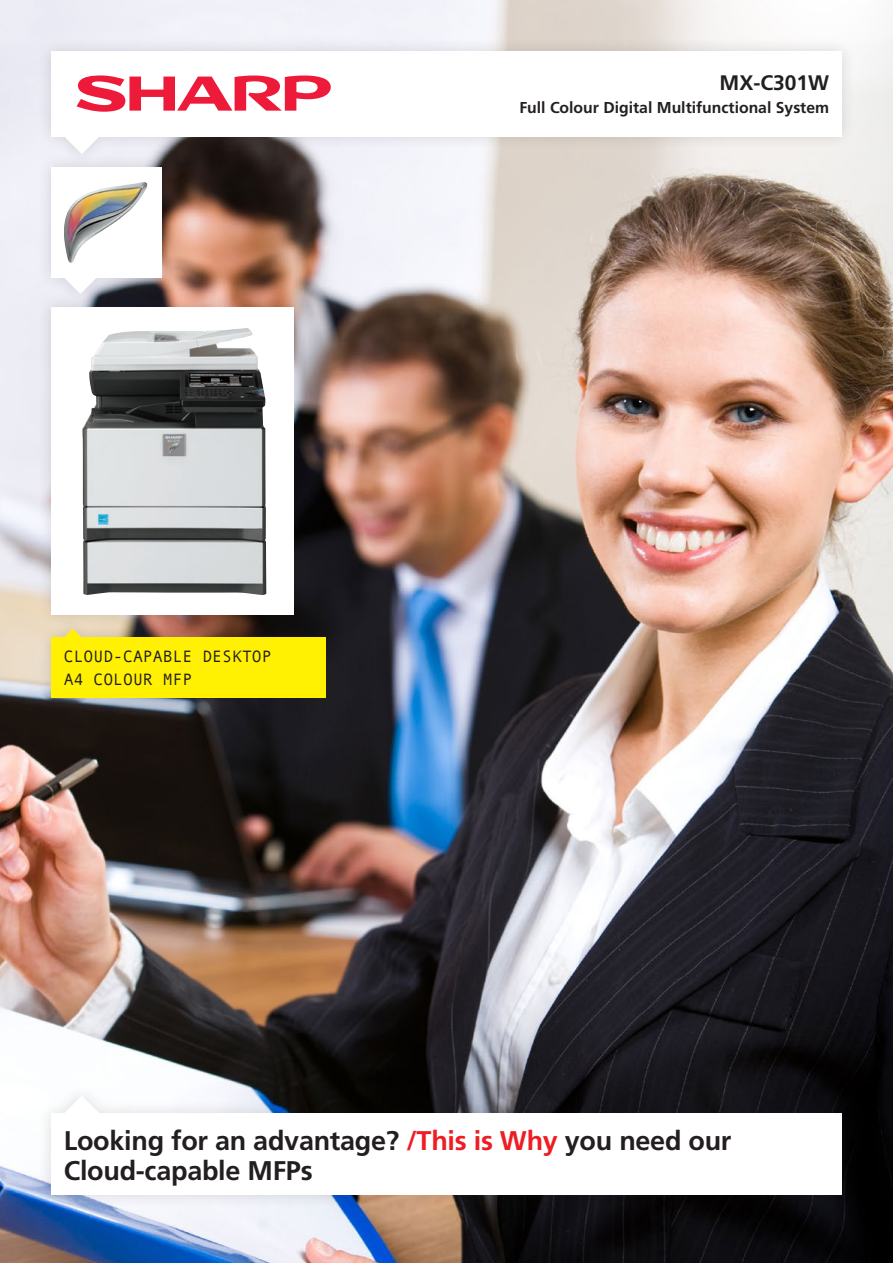
<style>
.page{position:relative;width:893px;height:1263px;background:#fff}
.page>*{position:absolute;margin:0;border:0;box-sizing:border-box;transform-origin:0 0}
.t1{font:700 27px/30px "Frutiger";letter-spacing:-.01em;color:#231f20}
.Product_Sub{font:700 21px "Frutiger";color:#231f20}
.t2{font:16.5px "Andale Mono";color:#231f20}
.Product_Sub-2{font:700 15.75px "Frutiger";color:#231f20}
.s1{color:#ee1d23}
</style>
<div class="page">
<img style="left:0;top:0;width:893px;height:1263px">
<div style="left:37px;top:616px;width:303px;height:96px;background:#231f20;opacity:.15"></div>
<div style="left:51px;top:638px;width:275px;height:60px;background:#fff101"></div>
<svg style="left:64px;top:629px;width:18px;height:9px"></svg>
<div style="left:37px;top:37px;width:819px;height:129px;background:#231f20;opacity:.15"></div>
<div style="left:51px;top:51px;width:791px;height:85px;background:#fff"></div>
<svg style="left:64px;top:136px;width:36px;height:17px"></svg>
<svg style="left:77px;top:75px;width:254px;height:37px"></svg>
<div style="left:37px;top:1083px;width:819px;height:126px;background:#231f20;opacity:.15"></div>
<div style="left:51px;top:1113px;width:791px;height:82px;background:#fff"></div>
<svg style="left:64px;top:1095px;width:36px;height:18px"></svg>
<div style="left:37px;top:153px;width:139px;height:153px;background:#231f20;opacity:.15"></div>
<div style="left:51px;top:167px;width:111px;height:110px;background:#fff"></div>
<svg style="left:64px;top:277px;width:33px;height:15px"></svg>
<img style="left:64px;top:182px;width:83px;height:81px">
<div style="left:37px;top:292px;width:271px;height:337px;background:#231f20;opacity:.15"></div>
<div style="left:51px;top:307px;width:242px;height:307px;background:#fff"></div>
<img style="left:82px;top:328px;width:184px;height:267px">
<p class="t2" style="left:64px;top:646px;width:209px">CLOUD-CAPABLE DESKTOP</p>
<p class="t2" style="left:64px;top:668px;width:130px">A4 COLOUR MFP</p>
<p class="Product_Sub" style="left:719px;top:71px;width:111px">MX-C301W</p>
<p class="Product_Sub-2" style="left:519px;top:98px;width:311px">Full Colour Digital Multifunctional System</p>
<p class="t1" style="left:64px;top:1125px;width:669px">Looking for an advantage? <span class="s1">/This is Why</span> you need our<br>Cloud-capable MFPs</p>
</div>
